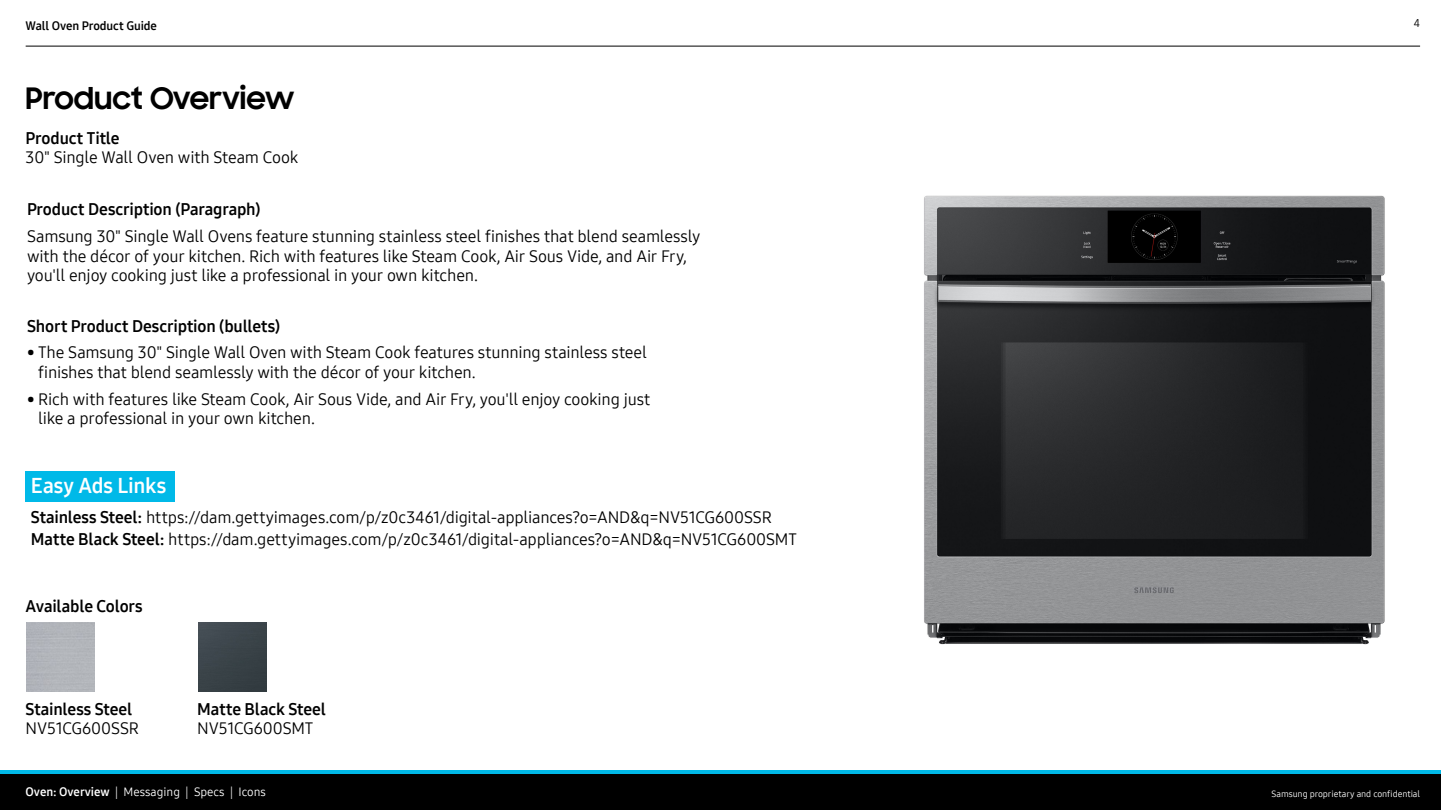
<style>
.page{position:relative;width:1441px;height:810px;background:#fff}
.page>*{position:absolute;margin:0;border:0;box-sizing:border-box;transform-origin:0 0}
.t1{font:700 30px "Samsung Sharp Sans";letter-spacing:-.01em;color:#000}
.t2{font:21px "Samsung One 700";letter-spacing:-.005em;color:#fff}
.t3{font:16.5px/19.8px "Samsung One 400";letter-spacing:-.01em;color:#000}
.t4{font:16.5px "Samsung One 700";letter-spacing:-.01em;color:#000}
.t5{font:12px "Samsung One 400";color:#fff}
.t6{font:12px "Samsung One 700";letter-spacing:-.01em;color:#000}
.t7{font:11.25px "Samsung One 400";color:#000101}
.t8{font:9px "Samsung One 400";letter-spacing:-.01em;color:#fff}
.s1{font-family:"Samsung One 700"}
</style>
<div class="page">
<div style="left:0;top:773px;width:1440px;height:37px;background:#000"></div>
<hr style="left:0;top:770px;width:1440px;height:3px;background:#00b9e8">
<hr style="left:26px;top:46px;width:1393px;height:1px;background:#000">
<img style="left:924px;top:195px;width:461px;height:450px">
<img style="left:198px;top:623px;width:68px;height:68px">
<div style="left:26px;top:471px;width:149px;height:30px;background:#00b9e8"></div>
<p class="t6" style="left:26px;top:18px;width:133px">Wall Oven Product Guide</p>
<p class="t7" style="left:1413px;top:15px;width:8px">4</p>
<h1 class="t1" style="left:26px;top:76px;width:270px">Product Overview</h1>
<p class="t4" style="left:26px;top:127px;width:95px">Product Title</p>
<p class="t3" style="left:26px;top:148px;width:274px">30" Single Wall Oven with Steam Cook</p>
<p class="t4" style="left:27px;top:198px;width:235px">Product Description (Paragraph)</p>
<p class="t3" style="left:27px;top:226px;width:675px">Samsung 30" Single Wall Ovens feature stunning stainless steel finishes that blend seamlessly with the décor of your kitchen. Rich with features like Steam Cook, Air Sous Vide, and Air Fry, you'll enjoy cooking just like a professional in your own kitchen.</p>
<p class="t4" style="left:27px;top:315px;width:255px">Short Product Description (bullets)</p>
<p class="t3" style="left:38px;top:342px;width:610px;text-indent:-11px">• The Samsung 30" Single Wall Oven with Steam Cook features stunning stainless steel finishes that blend seamlessly with the décor of your kitchen.</p>
<p class="t3" style="left:38px;top:389px;width:613px;text-indent:-11px">• Rich with features like Steam Cook, Air Sous Vide, and Air Fry, you'll enjoy cooking just like a professional in your own kitchen.</p>
<p class="t2" style="left:31px;top:472px;width:137px">Easy Ads Links</p>
<p class="t3" style="left:31px;top:505px;width:767px;line-height:22.5px"><span class="s1">Stainless Steel:</span> https://dam.gettyimages.com/p/z0c3461/digital-appliances?o=AND&amp;q=NV51CG600SSR<br><span class="s1">Matte Black Steel:</span> https://dam.gettyimages.com/p/z0c3461/digital-appliances?o=AND&amp;q=NV51CG600SMT</p>
<p class="t4" style="left:26px;top:596px;width:119px">Available Colors</p>
<p class="t4" style="left:26px;top:698px;width:108px">Stainless Steel</p>
<p class="t3" style="left:26px;top:719px;width:115px">NV51CG600SSR</p>
<p class="t4" style="left:197px;top:698px;width:130px">Matte Black Steel</p>
<p class="t3" style="left:197px;top:719px;width:118px">NV51CG600SMT</p>
<p class="t5" style="left:26px;top:784px;width:242px"><span class="s1">Oven: Overview</span> | Messaging | Specs | Icons</p>
<p class="t8" style="left:1271px;top:787px;width:150px">Samsung proprietary and confidential</p>
</div>
